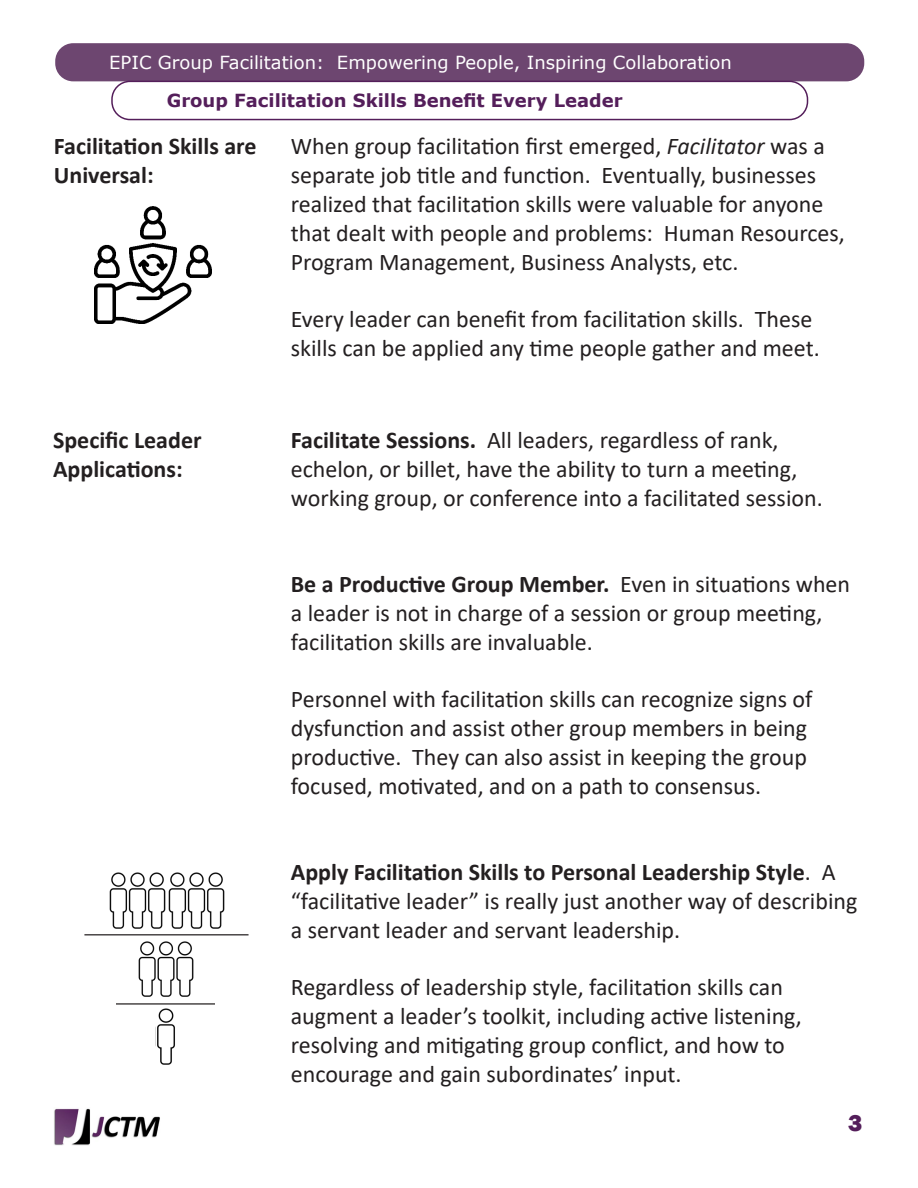
<style>
.page{position:relative;width:918px;height:1188px;background:#fff}
.page>*{position:absolute;margin:0;border:0;box-sizing:border-box;transform-origin:0 0}
.t1{font:24px/28.8px "Calibri";color:#231f20}
.t2{font:700 24px/28.8px "Calibri";color:#231f20}
.t3{font:800 24px "Franklin Gothic";color:#541e5a}
.t4{font:18px "Verdana";color:#fff}
.t5{font:700 18px "Verdana";color:#541e5a}
.s1{font-style:italic}
.s2{font-weight:700}
</style>
<div class="page">
<div style="left:55px;top:43px;width:809px;height:38px;background:#6d4670;border-radius:18px"></div>
<div style="left:111px;top:81px;width:697px;height:39px;border:2px solid #541e5a;border-radius:18px"></div>
<img style="left:95px;top:207px;width:116px;height:117px">
<img style="left:157px;top:1008px;width:18px;height:57px">
<img style="left:109px;top:872px;width:56px;height:57px">
<img style="left:165px;top:872px;width:60px;height:57px">
<img style="left:138px;top:941px;width:56px;height:56px">
<hr style="left:84px;top:934px;width:165px;height:1px;background:#231f20">
<hr style="left:116px;top:1003px;width:99px;height:2px;background:#231f20">
<img style="left:54px;top:1108px;width:106px;height:37px">
<p class="t4" style="left:109px;top:50px;width:624px">EPIC Group Facilitation: Empowering People, Inspiring Collaboration</p>
<p class="t5" style="left:167px;top:88px;width:457px">Group Facilitation Skills Benefit Every Leader</p>
<p class="t2" style="left:54px;top:132px;width:204px">Facilitation Skills are</p>
<p class="t2" style="left:54px;top:160px;width:101px">Universal:</p>
<p class="t1" style="left:291px;top:131px;width:556px">When group facilitation first emerged, <span class="s1">Facilitator</span> was a separate job title and function. Eventually, businesses realized that facilitation skills were valuable for anyone that dealt with people and problems: Human Resources, Program Management, Business Analysts, etc.</p>
<p class="t1" style="left:291px;top:304px;width:531px">Every leader can benefit from facilitation skills. These skills can be applied any time people gather and meet.</p>
<p class="t2" style="left:53px;top:425px;width:150px">Specific Leader<br>Applications:</p>
<p class="t1" style="left:291px;top:425px;width:533px"><span class="s2">Facilitate Sessions.</span> All leaders, regardless of rank, echelon, or billet, have the ability to turn a meeting, working group, or conference into a facilitated session.</p>
<p class="t1" style="left:291px;top:569px;width:561px"><span class="s2">Be a Productive Group Member.</span> Even in situations when a leader is not in charge of a session or group meeting, facilitation skills are invaluable.</p>
<p class="t1" style="left:291px;top:684px;width:523px">Personnel with facilitation skills can recognize signs of dysfunction and assist other group members in being productive. They can also assist in keeping the group focused, motivated, and on a path to consensus.</p>
<p class="t1" style="left:291px;top:857px;width:568px"><span class="s2">Apply Facilitation Skills to Personal Leadership Style</span>. A “facilitative leader” is really just another way of describing a servant leader and servant leadership.</p>
<p class="t1" style="left:291px;top:972px;width:513px">Regardless of leadership style, facilitation skills can augment a leader’s toolkit, including active listening, resolving and mitigating group conflict, and how to encourage and gain subordinates’ input.</p>
<p class="t3" style="left:848px;top:1108px;width:16px">3</p>
</div>
